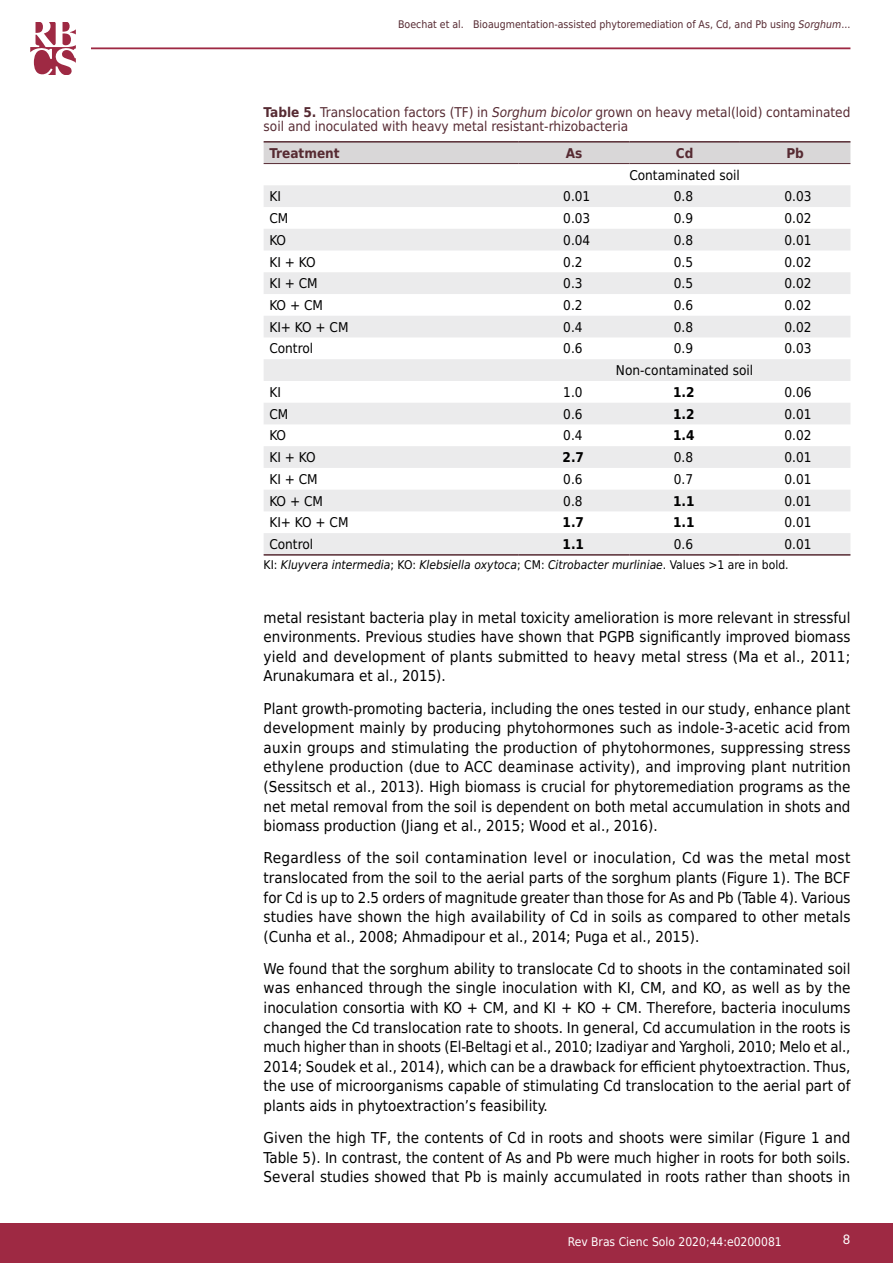
<style>
.page{position:relative;width:893px;height:1263px;background:#fff}
.page>*{position:absolute;margin:0;border:0;box-sizing:border-box;transform-origin:0 0}
.t1{font:15px/19.5px "DejaVu Sans Condensed";color:#000;text-align:justify}
.t2{font:13.5px "DejaVu Sans Condensed";color:#000}
.t3{font:13.5px/14.2px "DejaVu Sans Condensed";color:#562a32}
.t4{font:700 13.5px "DejaVu Sans Condensed";color:#000}
.t5{font:700 13.5px "DejaVu Sans Condensed";color:#562a32}
.t6{font:13.5px "Akkurat Pro";color:#fff}
.t7{font:italic 12px "DejaVu Sans Condensed";color:#000}
.t8{font:12px "DejaVu Sans Condensed";color:#fff}
.t9{font:10.5px "DejaVu Sans Condensed";color:#562a32}
.s1{font-style:italic}
.s2{font-weight:700}
.s3{font-style:normal}
</style>
<div class="page">
<div style="left:0;top:1223px;width:893px;height:40px;background:#9e2943"></div>
<hr style="left:91px;top:47px;width:759px;height:2px;background:#9e2943">
<svg style="left:30px;top:22px;width:46px;height:52px"></svg>
<div style="left:264px;top:143px;width:586px;height:20px;background:#d9d7d8"></div>
<svg style="left:264px;top:185px;width:586px;height:369px;fill:#ebebec"></svg>
<hr style="left:264px;top:141px;width:255px;height:2px;background:#562a32">
<hr style="left:519px;top:141px;width:110px;height:2px;background:#562a32">
<hr style="left:629px;top:141px;width:111px;height:2px;background:#562a32">
<hr style="left:740px;top:141px;width:110px;height:2px;background:#562a32">
<hr style="left:264px;top:163px;width:255px;height:1px;background:#562a32">
<hr style="left:519px;top:163px;width:110px;height:1px;background:#562a32">
<hr style="left:629px;top:163px;width:111px;height:1px;background:#562a32">
<hr style="left:740px;top:163px;width:110px;height:1px;background:#562a32">
<hr style="left:264px;top:554px;width:255px;height:2px;background:#562a32">
<hr style="left:519px;top:554px;width:110px;height:2px;background:#562a32">
<hr style="left:629px;top:554px;width:111px;height:2px;background:#562a32">
<hr style="left:740px;top:554px;width:110px;height:2px;background:#562a32">
<p class="t9" style="left:398px;top:16px;width:454px">Boechat et al. Bioaugmentation-assisted phytoremediation of As, Cd, and Pb using <span class="s1">Sorghum</span>...</p>
<p class="t3" style="left:264px;top:104px;width:588px"><span class="s2">Table 5.</span> Translocation factors (TF) in <span class="s1">Sorghum bicolor</span> grown on heavy metal(loid) contaminated soil and inoculated with heavy metal resistant-rhizobacteria</p>
<p class="t5" style="left:269px;top:142px;width:72px">Treatment</p>
<p class="t5" style="left:566px;top:142px;width:18px">As</p>
<p class="t5" style="left:676px;top:142px;width:19px">Cd</p>
<p class="t5" style="left:786px;top:142px;width:19px">Pb</p>
<p class="t2" style="left:629px;top:164px;width:112px">Contaminated soil</p>
<p class="t2" style="left:269px;top:186px;width:13px">KI</p>
<p class="t2" style="left:563px;top:186px;width:29px">0.01</p>
<p class="t2" style="left:674px;top:186px;width:21px">0.8</p>
<p class="t2" style="left:784px;top:186px;width:29px">0.03</p>
<p class="t2" style="left:269px;top:207px;width:20px">CM</p>
<p class="t2" style="left:563px;top:207px;width:29px">0.03</p>
<p class="t2" style="left:674px;top:207px;width:21px">0.9</p>
<p class="t2" style="left:784px;top:207px;width:29px">0.02</p>
<p class="t2" style="left:269px;top:229px;width:18px">KO</p>
<p class="t2" style="left:563px;top:229px;width:29px">0.04</p>
<p class="t2" style="left:674px;top:229px;width:21px">0.8</p>
<p class="t2" style="left:784px;top:229px;width:29px">0.01</p>
<p class="t2" style="left:269px;top:251px;width:48px">KI + KO</p>
<p class="t2" style="left:563px;top:251px;width:21px">0.2</p>
<p class="t2" style="left:674px;top:251px;width:21px">0.5</p>
<p class="t2" style="left:784px;top:251px;width:29px">0.02</p>
<p class="t2" style="left:269px;top:272px;width:50px">KI + CM</p>
<p class="t2" style="left:563px;top:272px;width:21px">0.3</p>
<p class="t2" style="left:674px;top:272px;width:21px">0.5</p>
<p class="t2" style="left:784px;top:272px;width:29px">0.02</p>
<p class="t2" style="left:269px;top:294px;width:55px">KO + CM</p>
<p class="t2" style="left:563px;top:294px;width:21px">0.2</p>
<p class="t2" style="left:674px;top:294px;width:21px">0.6</p>
<p class="t2" style="left:784px;top:294px;width:29px">0.02</p>
<p class="t2" style="left:269px;top:316px;width:81px">KI+ KO + CM</p>
<p class="t2" style="left:563px;top:316px;width:21px">0.4</p>
<p class="t2" style="left:674px;top:316px;width:21px">0.8</p>
<p class="t2" style="left:784px;top:316px;width:29px">0.02</p>
<p class="t2" style="left:269px;top:338px;width:45px">Control</p>
<p class="t2" style="left:563px;top:338px;width:21px">0.6</p>
<p class="t2" style="left:674px;top:338px;width:21px">0.9</p>
<p class="t2" style="left:784px;top:338px;width:29px">0.03</p>
<p class="t2" style="left:616px;top:359px;width:139px">Non-contaminated soil</p>
<p class="t2" style="left:269px;top:381px;width:13px">KI</p>
<p class="t2" style="left:563px;top:381px;width:21px">1.0</p>
<p class="t4" style="left:673px;top:381px;width:23px">1.2</p>
<p class="t2" style="left:784px;top:381px;width:29px">0.06</p>
<p class="t2" style="left:269px;top:403px;width:20px">CM</p>
<p class="t2" style="left:563px;top:403px;width:21px">0.6</p>
<p class="t4" style="left:673px;top:403px;width:23px">1.2</p>
<p class="t2" style="left:784px;top:403px;width:29px">0.01</p>
<p class="t2" style="left:269px;top:425px;width:18px">KO</p>
<p class="t2" style="left:563px;top:425px;width:21px">0.4</p>
<p class="t4" style="left:673px;top:425px;width:23px">1.4</p>
<p class="t2" style="left:784px;top:425px;width:29px">0.02</p>
<p class="t2" style="left:269px;top:446px;width:48px">KI + KO</p>
<p class="t4" style="left:563px;top:446px;width:23px">2.7</p>
<p class="t2" style="left:674px;top:446px;width:21px">0.8</p>
<p class="t2" style="left:784px;top:446px;width:29px">0.01</p>
<p class="t2" style="left:269px;top:468px;width:50px">KI + CM</p>
<p class="t2" style="left:563px;top:468px;width:21px">0.6</p>
<p class="t2" style="left:674px;top:468px;width:21px">0.7</p>
<p class="t2" style="left:784px;top:468px;width:29px">0.01</p>
<p class="t2" style="left:269px;top:490px;width:55px">KO + CM</p>
<p class="t2" style="left:563px;top:490px;width:21px">0.8</p>
<p class="t4" style="left:673px;top:490px;width:23px">1.1</p>
<p class="t2" style="left:784px;top:490px;width:29px">0.01</p>
<p class="t2" style="left:269px;top:512px;width:81px">KI+ KO + CM</p>
<p class="t4" style="left:563px;top:511px;width:23px">1.7</p>
<p class="t4" style="left:673px;top:511px;width:23px">1.1</p>
<p class="t2" style="left:784px;top:512px;width:29px">0.01</p>
<p class="t2" style="left:269px;top:533px;width:45px">Control</p>
<p class="t4" style="left:563px;top:533px;width:23px">1.1</p>
<p class="t2" style="left:674px;top:533px;width:21px">0.6</p>
<p class="t2" style="left:784px;top:533px;width:29px">0.01</p>
<p class="t7" style="left:264px;top:556px;width:526px"><span class="s3">KI:</span> Kluyvera intermedia<span class="s3">; KO:</span> Klebsiella oxytoca<span class="s3">; CM:</span> Citrobacter murliniae<span class="s3">. Values &gt;1 are in bold.</span></p>
<p class="t1" style="left:264px;top:607px;width:588px">metal resistant bacteria play in metal toxicity amelioration is more relevant in stressful environments. Previous studies have shown that PGPB significantly improved biomass yield and development of plants submitted to heavy metal stress (Ma et al., 2011; Arunakumara et al., 2015).</p>
<p class="t1" style="left:264px;top:698px;width:588px">Plant growth-promoting bacteria, including the ones tested in our study, enhance plant development mainly by producing phytohormones such as indole-3-acetic acid from auxin groups and stimulating the production of phytohormones, suppressing stress ethylene production (due to ACC deaminase activity), and improving plant nutrition (Sessitsch et al., 2013). High biomass is crucial for phytoremediation programs as the net metal removal from the soil is dependent on both metal accumulation in shots and biomass production (Jiang et al., 2015; Wood et al., 2016).</p>
<p class="t1" style="left:264px;top:848px;width:588px">Regardless of the soil contamination level or inoculation, Cd was the metal most translocated from the soil to the aerial parts of the sorghum plants (Figure 1). The BCF for Cd is up to 2.5 orders of magnitude greater than those for As and Pb (Table 4). Various studies have shown the high availability of Cd in soils as compared to other metals (Cunha et al., 2008; Ahmadipour et al., 2014; Puga et al., 2015).</p>
<p class="t1" style="left:264px;top:958px;width:588px">We found that the sorghum ability to translocate Cd to shoots in the contaminated soil was enhanced through the single inoculation with KI, CM, and KO, as well as by the inoculation consortia with KO + CM, and KI + KO + CM. Therefore, bacteria inoculums changed the Cd translocation rate to shoots. In general, Cd accumulation in the roots is much higher than in shoots (El-Beltagi et al., 2010; Izadiyar and Yargholi, 2010; Melo et al., 2014; Soudek et al., 2014), which can be a drawback for efficient phytoextraction. Thus, the use of microorganisms capable of stimulating Cd translocation to the aerial part of plants aids in phytoextraction’s feasibility.</p>
<p class="t1" style="left:264px;top:1128px;width:588px">Given the high TF, the contents of Cd in roots and shoots were similar (Figure 1 and Table 5). In contrast, the content of As and Pb were much higher in roots for both soils.<br>Several studies showed that Pb is mainly accumulated in roots rather than shoots in</p>
<p class="t8" style="left:568px;top:1231px;width:215px">Rev Bras Cienc Solo 2020;44:e0200081</p>
<p class="t6" style="left:843px;top:1231px;width:9px">8</p>
</div>
